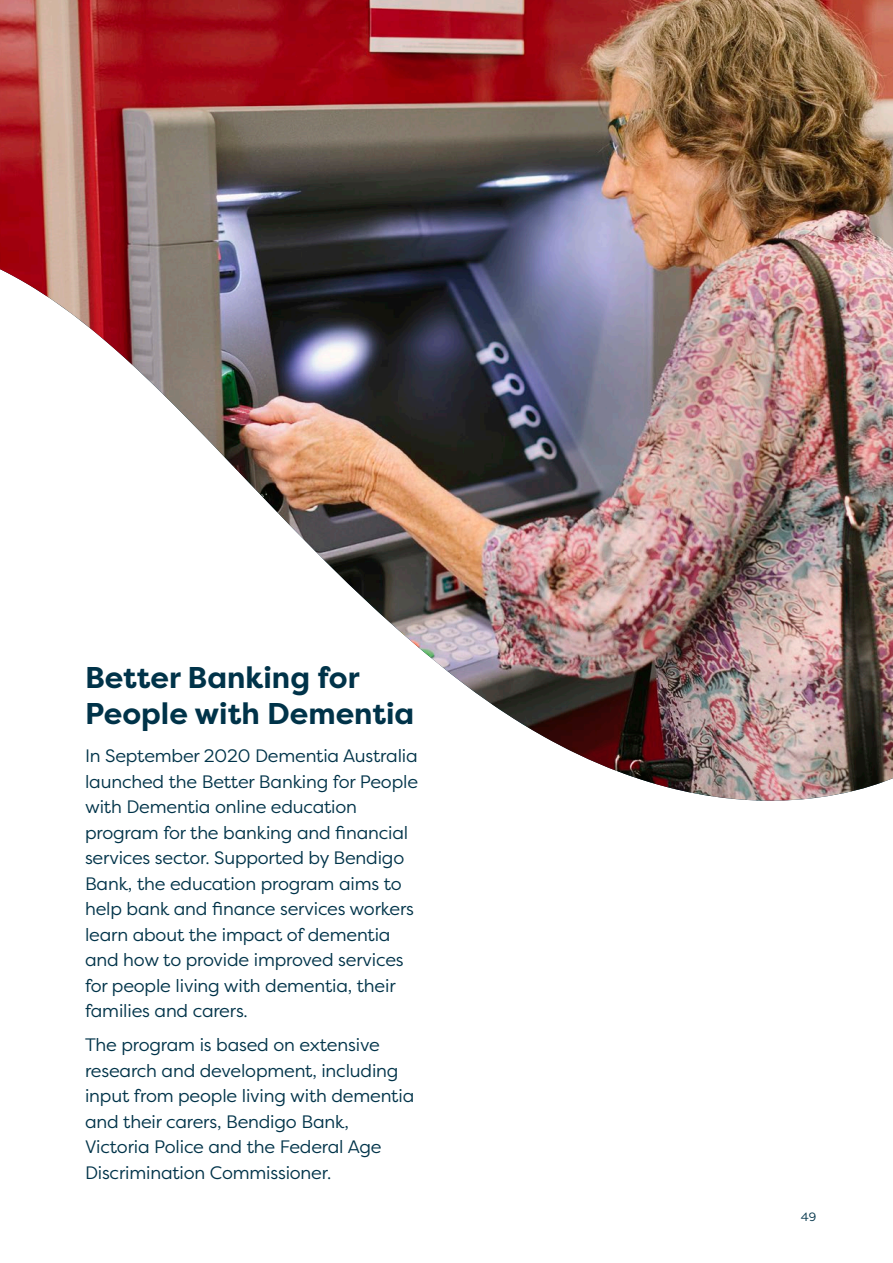
<style>
.page{position:relative;width:893px;height:1263px;background:#fff}
.page>*{position:absolute;margin:0;border:0;box-sizing:border-box;transform-origin:0 0}
.t1{font:700 30px/36px "Filson Pro";color:#003349}
.Body_White{font:18px/25.5px "Filson Pro";letter-spacing:-.01em;color:#003349}
.t2{font:12px "Filson Pro";color:#003349}
</style>
<div class="page">
<img style="left:0;top:0;width:893px;height:801px">
<h2 class="t1" style="left:85px;top:660px;width:331px">Better Banking for<br>People with Dementia</h2>
<p class="Body_White" style="left:85px;top:743px;width:334px">In September 2020 Dementia Australia launched the Better Banking for People with Dementia online education program for the banking and financial services sector. Supported by Bendigo Bank, the education program aims to help bank and finance services workers learn about the impact of dementia and how to provide improved services for people living with dementia, their families and carers.</p>
<p class="Body_White" style="left:85px;top:1032px;width:331px">The program is based on extensive research and development, including input from people living with dementia and their carers, Bendigo Bank, Victoria Police and the Federal Age Discrimination Commissioner.</p>
<p class="t2" style="left:801px;top:1209px;width:17px">49</p>
</div>
